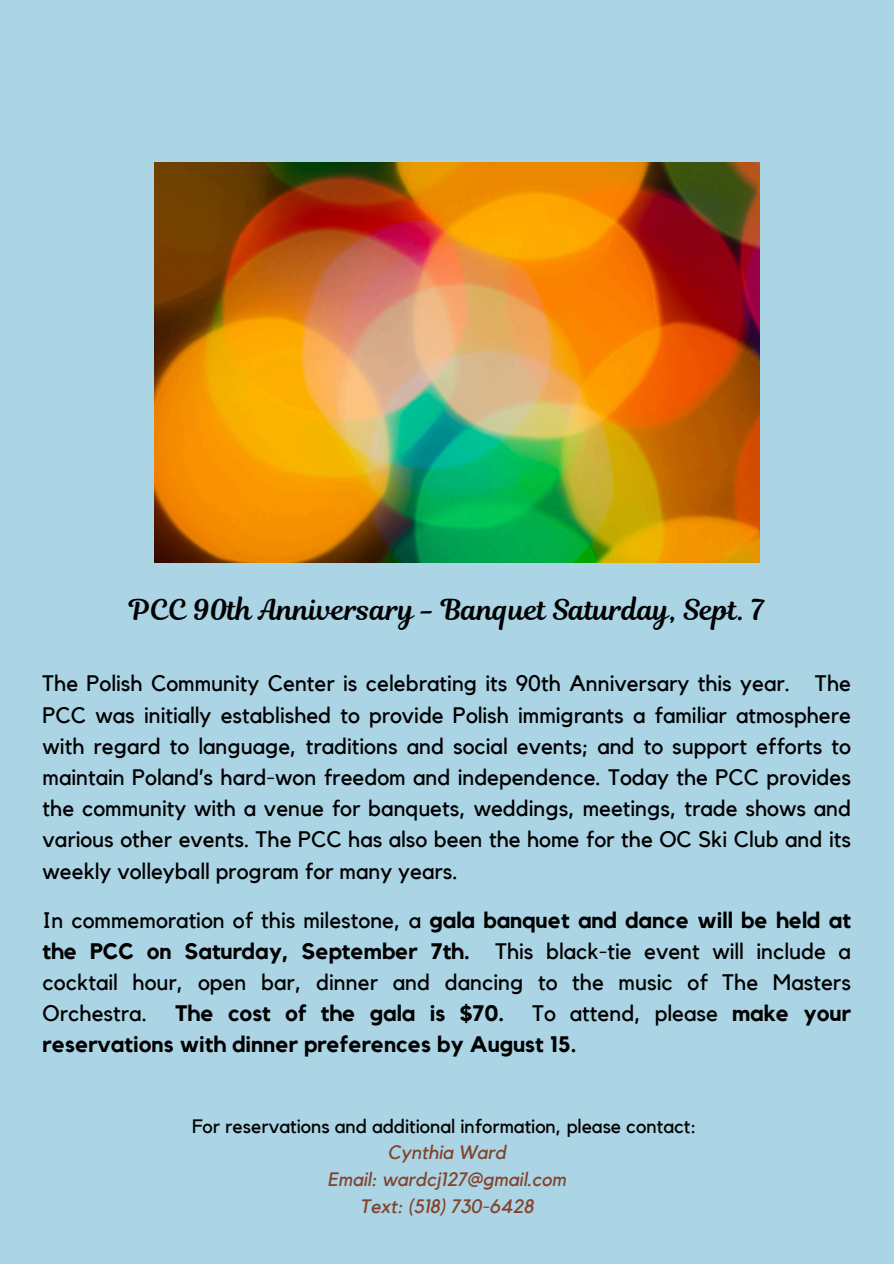
<style>
.page{position:relative;width:894px;height:1264px;background:#fff}
.page>*{position:absolute;margin:0;border:0;box-sizing:border-box;transform-origin:0 0}
.t1{font:28.35px "Magnolia Script";color:#000}
.t2{font:22.35px/31.2px "Kollektif";color:#000;text-align:justify}
.t3{font:700 22.35px "Kollektif";color:#000}
.t4{font:19.35px/26.7px "Kollektif";color:#000;text-align:center}
.s1{font-weight:700}
.s2{font-style:italic;color:#82432b}
</style>
<div class="page">
<div style="left:0;top:0;width:893px;height:1263px;background:#abd4e5"></div>
<img style="left:155px;top:162px;width:604px;height:400px">
<h1 class="t1" style="left:129px;top:590px;width:636px">PCC 90th Anniversary - Banquet Saturday, Sept. 7</h1>
<h2 class="t2" style="left:43px;top:669px;width:809px">The Polish Community Center is celebrating its 90th Anniversary this year. The PCC was initially established to provide Polish immigrants a familiar atmosphere with regard to language, traditions and social events; and to support efforts to maintain Poland’s hard-won freedom and independence. Today the PCC provides the community with a venue for banquets, weddings, meetings, trade shows and various other events. The PCC has also been the home for the OC Ski Club and its weekly volleyball program for many years.</h2>
<h2 class="t2" style="left:43px;top:905px;width:809px">In commemoration of this milestone, a <span class="s1">gala banquet and dance will be held at the PCC on Saturday, September 7th.</span> This black-tie event will include a cocktail hour, open bar, dinner and dancing to the music of The Masters Orchestra.</h2>
<h2 class="t3" style="left:175px;top:1003px;width:330px">The cost of the gala is $70.</h2>
<h2 class="t2" style="left:532px;top:998px;width:320px">To attend, please <span class="s1">make your</span></h2>
<p class="t3" style="left:43px;top:1034px;width:535px">reservations with dinner preferences by August 15.</p>
<p class="t4" style="left:192px;top:1113px;width:505px">For reservations and additional information, please contact:<br><span class="s2">Cynthia Ward<br>Email: wardcj127@gmail.com<br>Text: (518) 730-6428</span></p>
</div>
